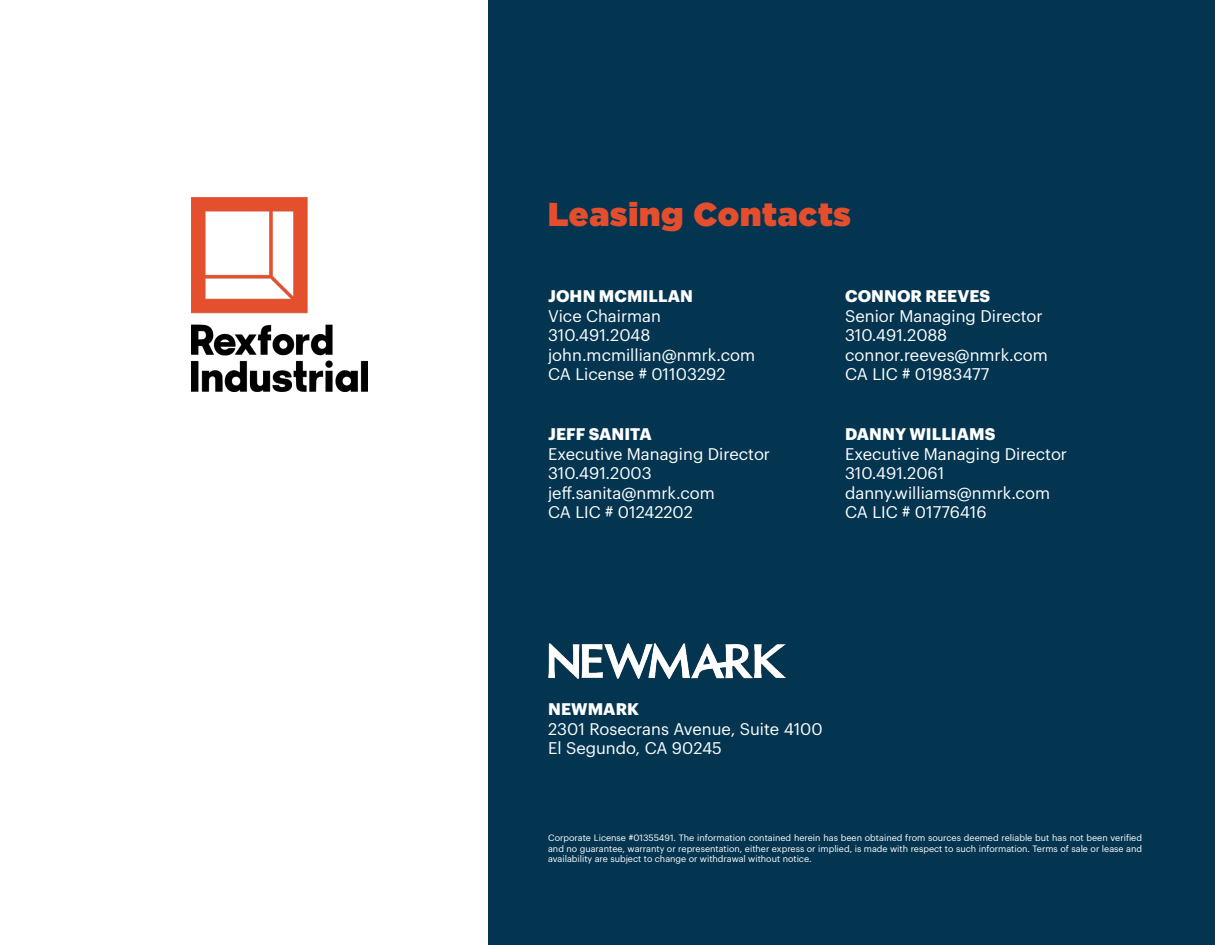
<style>
.page{position:relative;width:1215px;height:945px;background:#fff}
.page>*{position:absolute;margin:0;border:0;box-sizing:border-box;transform-origin:0 0}
.t1{font:900 33px "Gotham";letter-spacing:.025em;color:#e44e2d}
.t2{font:16.5px "Graphik";color:#fff}
.t3{font:700 16.5px "Graphik";letter-spacing:.005em;color:#fff}
.t4{font:9px/10.8px "Graphik";color:#fff;text-align:justify}
</style>
<div class="page">
<div style="left:489px;top:0;width:726px;height:945px;background:#033551"></div>
<img style="left:192px;top:197px;width:176px;height:195px">
<img style="left:548px;top:643px;width:238px;height:36px">
<p class="t1" style="left:548px;top:191px;width:304px">Leasing Contacts</p>
<p class="t3" style="left:548px;top:283px;width:146px">JOHN MCMILLAN</p>
<p class="t2" style="left:548px;top:303px;width:115px">Vice Chairman</p>
<p class="t2" style="left:548px;top:323px;width:104px">310.491.2048</p>
<p class="t2" style="left:548px;top:342px;width:208px">john.mcmillian@nmrk.com</p>
<p class="t2" style="left:548px;top:362px;width:179px">CA License # 01103292</p>
<p class="t3" style="left:548px;top:421px;width:105px">JEFF SANITA</p>
<p class="t2" style="left:548px;top:441px;width:224px">Executive Managing Director</p>
<p class="t2" style="left:548px;top:461px;width:105px">310.491.2003</p>
<p class="t2" style="left:548px;top:480px;width:168px">jeff.sanita@nmrk.com</p>
<p class="t2" style="left:548px;top:500px;width:146px">CA LIC # 01242202</p>
<p class="t3" style="left:845px;top:284px;width:147px">CONNOR REEVES</p>
<p class="t2" style="left:845px;top:304px;width:199px">Senior Managing Director</p>
<p class="t2" style="left:845px;top:323px;width:104px">310.491.2088</p>
<p class="t2" style="left:845px;top:343px;width:204px">connor.reeves@nmrk.com</p>
<p class="t2" style="left:845px;top:362px;width:146px">CA LIC # 01983477</p>
<p class="t3" style="left:845px;top:421px;width:152px">DANNY WILLIAMS</p>
<p class="t2" style="left:845px;top:441px;width:224px">Executive Managing Director</p>
<p class="t2" style="left:845px;top:461px;width:101px">310.491.2061</p>
<p class="t2" style="left:845px;top:480px;width:206px">danny.williams@nmrk.com</p>
<p class="t2" style="left:845px;top:500px;width:143px">CA LIC # 01776416</p>
<p class="t3" style="left:548px;top:697px;width:93px">NEWMARK</p>
<p class="t2" style="left:548px;top:717px;width:276px">2301 Rosecrans Avenue, Suite 4100</p>
<p class="t2" style="left:548px;top:736px;width:175px">El Segundo, CA 90245</p>
<p class="t4" style="left:548px;top:831px;width:595px">Corporate License #01355491. The information contained herein has been obtained from sources deemed reliable but has not been verified and no guarantee, warranty or representation, either express or implied, is made with respect to such information. Terms of sale or lease and availability are subject to change or withdrawal without notice.</p>
</div>
